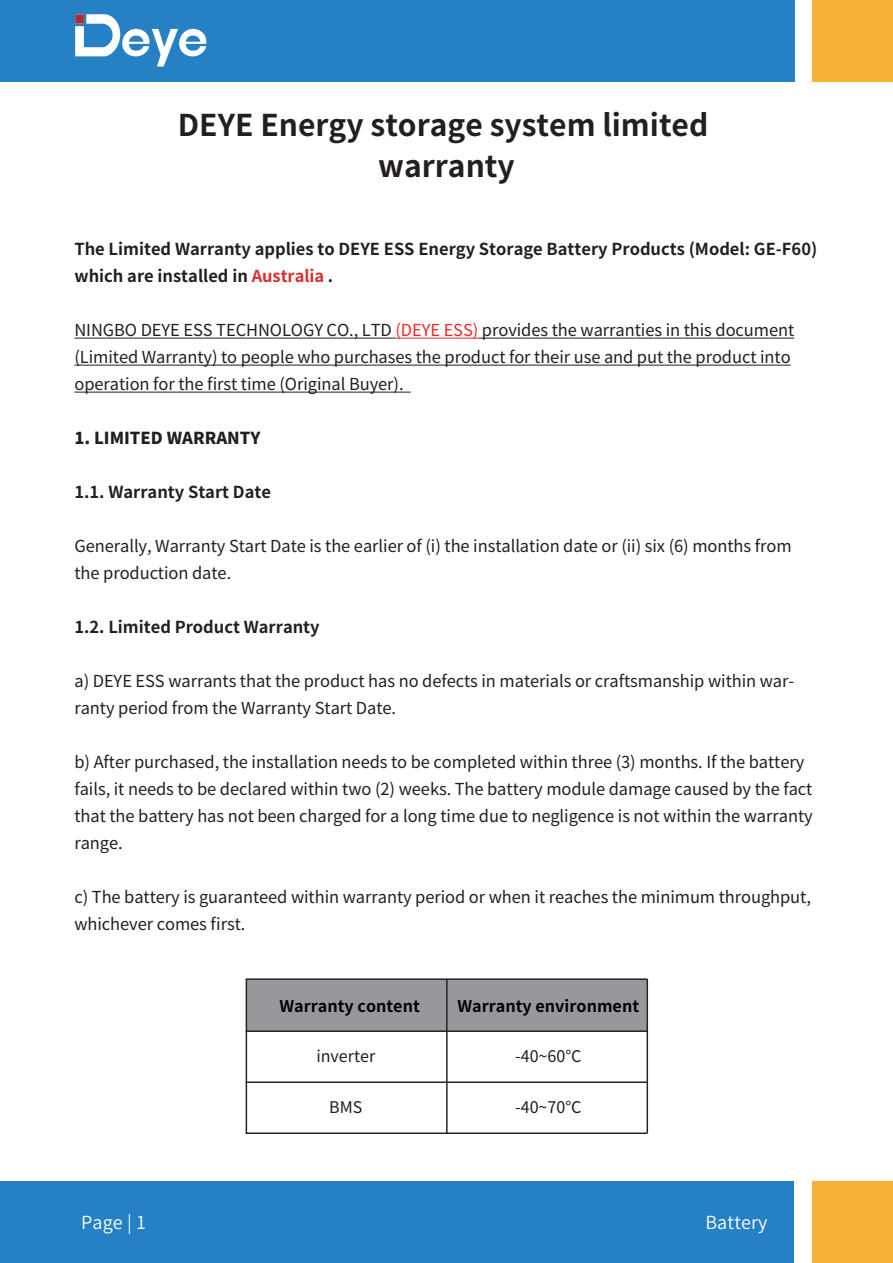
<style>
.page{position:relative;width:893px;height:1263px;background:#fff}
.page>*{position:absolute;margin:0;border:0;box-sizing:border-box;transform-origin:0 0}
.t1{font:700 30px/40.5px "Source Han Sans CN";color:#231f20;text-align:center}
.t2{font:18px "Source Han Sans CN";letter-spacing:.01em;color:#fff}
.t3{font:16.5px/27px "Source Han Sans CN";letter-spacing:-.005em;color:#231f20}
.t4{font:700 16.5px/27px "Source Han Sans CN";color:#231f20}
.t5{font:800 16.5px "Source Han Sans CN";color:#231f20}
.t6{font:700 16.2px "Source Han Sans CN";color:#030303}
.t7{font:16.05px "Source Han Sans CN";color:#231f20}
.s1{color:#da2f2c}
.s2{color:#ee2928}
</style>
<div class="page">
<div style="left:0;top:1182px;width:794px;height:81px;background:#2580c4"></div>
<div style="left:812px;top:1182px;width:81px;height:81px;background:#f6b335"></div>
<div style="left:0;top:0;width:794px;height:81px;background:#2580c4"></div>
<div style="left:813px;top:0;width:80px;height:81px;background:#f6b335"></div>
<hr style="left:74px;top:338px;width:321px;height:1px;background:#231f20">
<hr style="left:395px;top:338px;width:83px;height:1px;background:#ee2928">
<hr style="left:478px;top:338px;width:316px;height:1px;background:#231f20">
<hr style="left:74px;top:365px;width:717px;height:1px;background:#231f20">
<hr style="left:74px;top:392px;width:337px;height:1px;background:#231f20">
<div style="left:246px;top:979px;width:401px;height:52px;background:#97989c"></div>
<hr style="left:246px;top:979px;width:1px;height:154px;background:#231f20">
<hr style="left:446px;top:979px;width:2px;height:154px;background:#231f20">
<hr style="left:246px;top:1030px;width:401px;height:2px;background:#231f20">
<hr style="left:246px;top:978px;width:401px;height:2px;background:#231f20">
<hr style="left:246px;top:1081px;width:401px;height:2px;background:#231f20">
<hr style="left:246px;top:1132px;width:401px;height:2px;background:#231f20">
<hr style="left:647px;top:979px;width:1px;height:154px;background:#231f20">
<h1 class="t1" style="left:178px;top:105px;width:532px">DEYE Energy storage system limited warranty</h1>
<p class="t4" style="left:74px;top:235px;width:744px">The Limited Warranty applies to DEYE ESS Energy Storage Battery Products (Model: GE-F60) which are installed in <span class="s1">Australia</span> .</p>
<p class="t3" style="left:74px;top:316px;width:721px">NINGBO DEYE ESS TECHNOLOGY CO., LTD <span class="s2">(DEYE ESS)</span> provides the warranties in this document (Limited Warranty) to people who purchases the product for their use and put the product into operation for the first time (Original Buyer).</p>
<p class="t5" style="left:74px;top:428px;width:188px">1. LIMITED WARRANTY</p>
<p class="t4" style="left:74px;top:478px;width:198px">1.1. Warranty Start Date</p>
<p class="t3" style="left:74px;top:532px;width:719px">Generally, Warranty Start Date is the earlier of (i) the installation date or (ii) six (6) months from the production date.</p>
<p class="t4" style="left:74px;top:613px;width:247px">1.2. Limited Product Warranty</p>
<p class="t3" style="left:74px;top:667px;width:721px">a) DEYE ESS warrants that the product has no defects in materials or craftsmanship within war&shy;ranty period from the Warranty Start Date.</p>
<p class="t3" style="left:74px;top:748px;width:740px">b) After purchased, the installation needs to be completed within three (3) months. If the battery fails, it needs to be declared within two (2) weeks. The battery module damage caused by the fact that the battery has not been charged for a long time due to negligence is not within the warranty range.</p>
<p class="t3" style="left:74px;top:883px;width:738px">c) The battery is guaranteed within warranty period or when it reaches the minimum throughput, whichever comes first.</p>
<p class="t2" style="left:81px;top:1212px;width:67px">Page | 1</p>
<p class="t6" style="left:279px;top:997px;width:142px">Warranty content</p>
<p class="t6" style="left:457px;top:997px;width:183px">Warranty environment</p>
<p class="t7" style="left:316px;top:1047px;width:60px">inverter</p>
<p class="t7" style="left:329px;top:1098px;width:35px">BMS</p>
<p class="t7" style="left:515px;top:1047px;width:68px">-40~60℃</p>
<p class="t7" style="left:515px;top:1098px;width:68px">-40~70℃</p>
<p class="t2" style="left:705px;top:1212px;width:64px">Battery</p>
</div>
